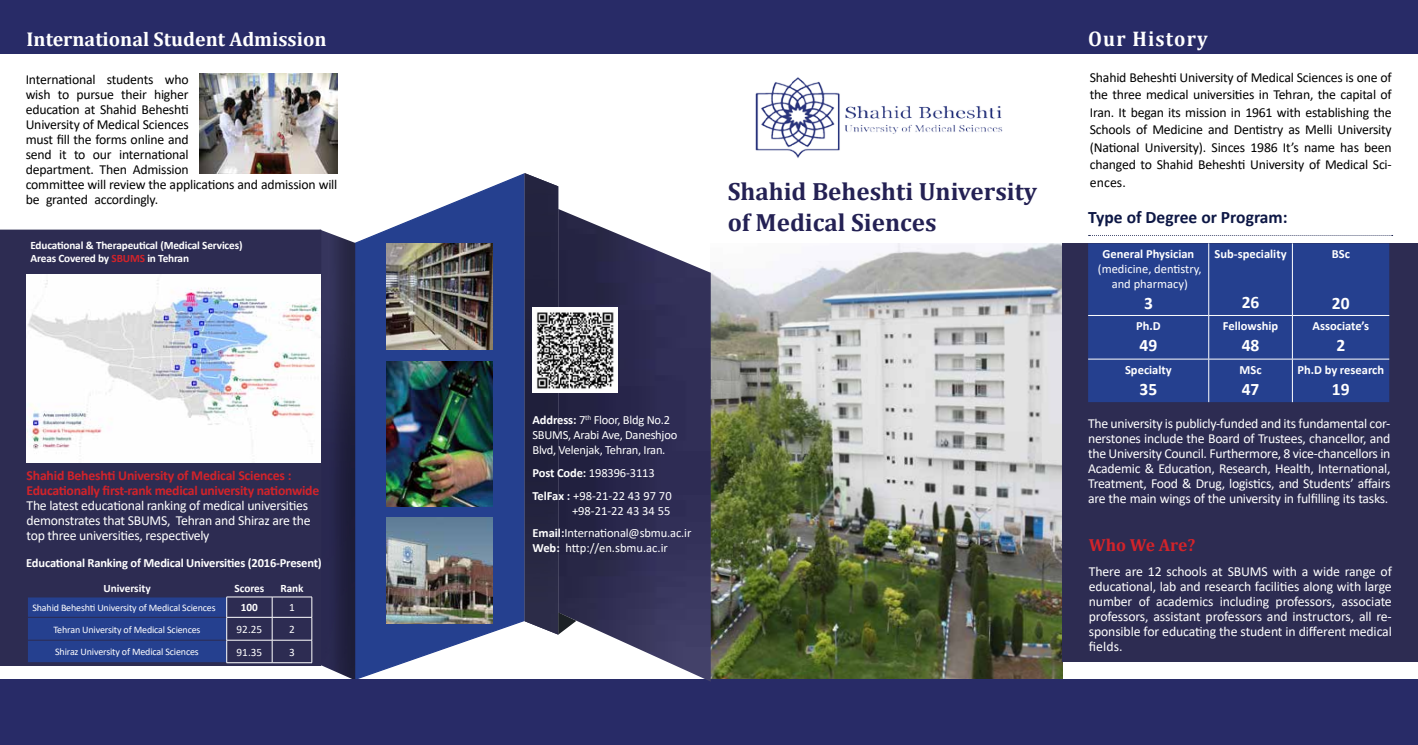
<style>
.page{position:relative;width:1418px;height:745px;background:#fff}
.page>*{position:absolute;margin:0;border:0;box-sizing:border-box;transform-origin:0 0}
.t1{font:700 25px/30px "Cambria";color:#242154}
.t2{font:700 21.25px "Cambria";letter-spacing:.06em;color:#fff;scale:.94 1}
.t3{font:700 20px "Cambria";color:#fff}
.t4{font:700 17.5px "Calibri";color:#0d1745}
.t5{font:700 17.5px "Calibri";color:#fff}
.t6{font:700 17.5px "Cambria";color:#d2232a}
.t7{font:13.75px/15px "Calibri";letter-spacing:-.02em;color:#fff}
.t8{font:13.75px/17.5px "Calibri";letter-spacing:-.015em;color:#000;text-align:justify}
.t9{font:700 13.75px/15px "Calibri";letter-spacing:-.02em;color:#d2232a}
.t10{font:12.5px/15px "Calibri";letter-spacing:-.01em;color:#fff}
.t11{font:700 12.5px "Calibri";color:#fff}
.t12{font:700 11.25px/13.5px "Calibri";letter-spacing:-.015em;color:#fff}
.t13{font:11.25px "Calibri";color:#fff}
.t14{font:10px "Calibri";letter-spacing:-.015em;color:#fff}
.t15{font:7.25px "Calibri";color:#fff}
.s1{color:#d2232a}
.s2{font-weight:700}
</style>
<div class="page">
<svg style="left:355px;top:173px;width:169px;height:506px"></svg>
<img style="left:320px;top:229px;width:35px;height:450px">
<img style="left:710px;top:243px;width:352px;height:436px">
<div style="left:0;top:230px;width:320px;height:434px;background:#2d2c52"></div>
<div style="left:0;top:229px;width:321px;height:436px;border:1px solid #2d2c52"></div>
<img style="left:755px;top:77px;width:248px;height:81px">
<div style="left:0;top:679px;width:1417px;height:65px;background:#282b67"></div>
<div style="left:0;top:0;width:1417px;height:53px;background:#282b67"></div>
<img style="left:26px;top:275px;width:294px;height:187px">
<svg style="left:28px;top:596px;width:284px;height:66px"></svg>
<hr style="left:226px;top:662px;width:46px;height:1px;background:#fff">
<hr style="left:272px;top:662px;width:40px;height:1px;background:#fff">
<img style="left:558px;top:216px;width:152px;height:465px">
<svg style="left:524px;top:173px;width:52px;height:461px;background:#32324d"></svg>
<div style="left:1062px;top:243px;width:355px;height:418px;background:#2d2c52"></div>
<img style="left:199px;top:74px;width:138px;height:99px">
<div style="left:1088px;top:243px;width:301px;height:159px;background:#25408f"></div>
<hr style="left:1208px;top:243px;width:1px;height:72px;background:#fff">
<hr style="left:1291px;top:243px;width:1px;height:72px;background:#fff">
<hr style="left:1088px;top:315px;width:120px;height:1px;background:#fff">
<hr style="left:1208px;top:315px;width:84px;height:1px;background:#fff">
<hr style="left:1208px;top:315px;width:1px;height:43px;background:#fff">
<hr style="left:1292px;top:315px;width:97px;height:1px;background:#fff">
<hr style="left:1291px;top:315px;width:1px;height:43px;background:#fff">
<hr style="left:1088px;top:358px;width:120px;height:1px;background:#fff">
<hr style="left:1208px;top:358px;width:84px;height:1px;background:#fff">
<hr style="left:1208px;top:359px;width:1px;height:43px;background:#fff">
<hr style="left:1292px;top:358px;width:97px;height:1px;background:#fff">
<hr style="left:1291px;top:359px;width:1px;height:43px;background:#fff">
<svg style="left:1088px;top:235px;width:304px;height:1px"></svg>
<img style="left:532px;top:307px;width:85px;height:85px">
<img style="left:386px;top:516px;width:106px;height:107px">
<img style="left:386px;top:361px;width:106px;height:145px">
<img style="left:386px;top:243px;width:106px;height:106px">
<h3 class="t3" style="left:27px;top:25px;width:301px">International Student Admission</h3>
<p class="t8" style="left:26px;top:70px;width:71px">International</p>
<p class="t8" style="left:107px;top:70px;width:48px">students</p>
<p class="t8" style="left:165px;top:70px;width:25px">who</p>
<p class="t8" style="left:26px;top:85px;width:26px">wish</p>
<p class="t8" style="left:26px;top:100px;width:164px">education at Shahid Beheshti</p>
<p class="t8" style="left:26px;top:115px;width:164px">University of Medical Sciences</p>
<p class="t8" style="left:26px;top:130px;width:164px">must fill the forms online and</p>
<p class="t8" style="left:119px;top:145px;width:71px">international</p>
<p class="t8" style="left:121px;top:85px;width:27px">their</p>
<p class="t8" style="left:154px;top:85px;width:36px">higher</p>
<p class="t8" style="left:58px;top:85px;width:13px">to</p>
<p class="t8" style="left:76px;top:85px;width:39px">pursue</p>
<p class="t8" style="left:26px;top:145px;width:28px">send</p>
<p class="t8" style="left:26px;top:160px;width:164px">department. Then Admission</p>
<p class="t8" style="left:26px;top:175px;width:313px">committee will review the applications and admission will</p>
<p class="t8" style="left:94px;top:190px;width:65px">accordingly.</p>
<p class="t8" style="left:59px;top:145px;width:9px">it</p>
<p class="t8" style="left:74px;top:145px;width:13px">to</p>
<p class="t8" style="left:93px;top:145px;width:20px">our</p>
<p class="t8" style="left:26px;top:190px;width:15px">be</p>
<p class="t8" style="left:46px;top:190px;width:43px">granted</p>
<p class="t12" style="left:30px;top:238px;width:213px">Educational &amp; Therapeutical (Medical Services(<br>Areas Covered by <span class="s1">SBUMS</span> in Tehran</p>
<p class="t9" style="left:27px;top:467px;width:294px">Shahid Beheshti University of Medical Sciences :<br>Educationally first-rank medical university nationwide</p>
<p class="t7" style="left:27px;top:497px;width:285px">The latest educational ranking of medical universities demonstrates that SBUMS, Tehran and Shiraz are the top three universities, respectively</p>
<p class="t11" style="left:26px;top:553px;width:297px">Educational Ranking of Medical Universities (2016-Present(</p>
<p class="t12" style="left:103px;top:581px;width:49px">University</p>
<p class="t12" style="left:234px;top:581px;width:32px">Scores</p>
<p class="t12" style="left:280px;top:581px;width:25px">Rank</p>
<p class="t14" style="left:32px;top:600px;width:185px">Shahid Beheshti University of Medical Sciences</p>
<p class="t12" style="left:241px;top:600px;width:19px">100</p>
<p class="t13" style="left:289px;top:599px;width:7px">1</p>
<p class="t14" style="left:53px;top:621px;width:148px">Tehran University of Medical Sciences</p>
<p class="t13" style="left:237px;top:621px;width:27px">92.25</p>
<p class="t13" style="left:289px;top:621px;width:7px">2</p>
<p class="t14" style="left:55px;top:644px;width:145px">Shiraz University of Medical Sciences</p>
<p class="t13" style="left:237px;top:643px;width:27px">91.35</p>
<p class="t13" style="left:289px;top:643px;width:7px">3</p>
<h1 class="t1" style="left:727px;top:176px;width:311px">Shahid Beheshti University of Medical Siences</h1>
<h2 class="t2" style="left:1088px;top:23px;width:129px">Our History</h2>
<p class="t8" style="left:1089px;top:68px;width:303px">Shahid Beheshti University of Medical Sciences is one of the three medical universities in Tehran, the capital of Iran It. began its mission in 1961 with establishing the Schools of Medicine and Dentistry as Melli University (National University .) Sinces 1986 s’I t name has been</p>
<p class="t8" style="left:1089px;top:173px;width:38px">ences.</p>
<p class="t8" style="left:1089px;top:155px;width:303px">changed to Shahid Beheshti University of Medical Sci-</p>
<p class="t4" style="left:1088px;top:204px;width:201px">Type of Degree or Program:</p>
<p class="t11" style="left:1102px;top:244px;width:93px">General Physician</p>
<p class="t10" style="left:1097px;top:260px;width:105px;text-align:center">(medicine, dentistry, and pharmacy(</p>
<p class="t5" style="left:1143px;top:290px;width:10px">3</p>
<p class="t11" style="left:1214px;top:244px;width:74px">Sub-speciality</p>
<p class="t5" style="left:1241px;top:289px;width:19px">26</p>
<p class="t11" style="left:1331px;top:244px;width:20px">BSc</p>
<p class="t5" style="left:1331px;top:290px;width:19px">20</p>
<p class="t11" style="left:1136px;top:316px;width:26px">Ph D.</p>
<p class="t5" style="left:1139px;top:332px;width:19px">49</p>
<p class="t11" style="left:1222px;top:316px;width:57px">Fellowship</p>
<p class="t5" style="left:1241px;top:332px;width:19px">48</p>
<p class="t11" style="left:1312px;top:316px;width:58px">Associate s’</p>
<p class="t5" style="left:1336px;top:332px;width:10px">2</p>
<p class="t15" style="left:585px;top:412px;width:8px">th</p>
<p class="t10" style="left:593px;top:412px;width:78px">Floor, Bldg No.2</p>
<p class="t10" style="left:532px;top:412px;width:146px"><span class="s2">Address</span> 7<span class="s2">:<br></span>SBUMS, Arabi Ave, Daneshjoo<br>Blvd, Velenjak, Tehran, Iran.</p>
<p class="t10" style="left:532px;top:461px;width:141px;line-height:22.5px"><span class="s2">Post Code:</span> 198396-3113<br><span class="s2">TelFax :</span> +98-21-22 43 97 70</p>
<p class="t10" style="left:532px;top:498px;width:160px;line-height:22.5px;text-indent:40px">+98-21-22 43 34 55<br><span class="s2">Email:</span>International@sbmu.ac i r.</p>
<p class="t10" style="left:565px;top:539px;width:104px">http://en.sbmu.ac i r.</p>
<p class="t11" style="left:532px;top:538px;width:29px">Web:</p>
<p class="t11" style="left:1297px;top:360px;width:88px">Ph D. by research</p>
<p class="t5" style="left:1331px;top:376px;width:19px">19</p>
<p class="t7" style="left:1088px;top:430px;width:304px">nerstones include the Board of Trustees, chancellor, and</p>
<p class="t11" style="left:1125px;top:360px;width:48px">Specialty</p>
<p class="t5" style="left:1139px;top:376px;width:19px">35</p>
<p class="t11" style="left:1239px;top:360px;width:24px">MSc</p>
<p class="t5" style="left:1241px;top:376px;width:19px">47</p>
<p class="t7" style="left:1088px;top:408px;width:304px;line-height:30px">The university is publicly-funded and its fundamental cor&shy;the University Council. Furthermore 8, vice-chancellors in</p>
<p class="t7" style="left:1088px;top:460px;width:304px;text-align:justify">Academic &amp; Education, Research, Health, International, Treatment, Food &amp; Drug, logistics, and Students’ affairs are the main wings of the university in fulfilling its tasks.</p>
<p class="t6" style="left:1088px;top:532px;width:108px">Who We Are?</p>
<p class="t7" style="left:1088px;top:562px;width:304px;text-align:right">There are 12 schools at SBUMS with a wide range of educational, lab and research facilities along with large associate</p>
<p class="t7" style="left:1138px;top:592px;width:13px">of</p>
<p class="t7" style="left:1275px;top:592px;width:61px">professors,</p>
<p class="t7" style="left:1088px;top:585px;width:304px;line-height:30px">number<br>sponsible for educating the student in different medical</p>
<p class="t7" style="left:1219px;top:592px;width:51px">including</p>
<p class="t7" style="left:1156px;top:592px;width:59px">academics</p>
<p class="t7" style="left:1088px;top:600px;width:304px;line-height:30px">professors, assistant professors and instructors, all re&shy;fields.</p>
</div>
